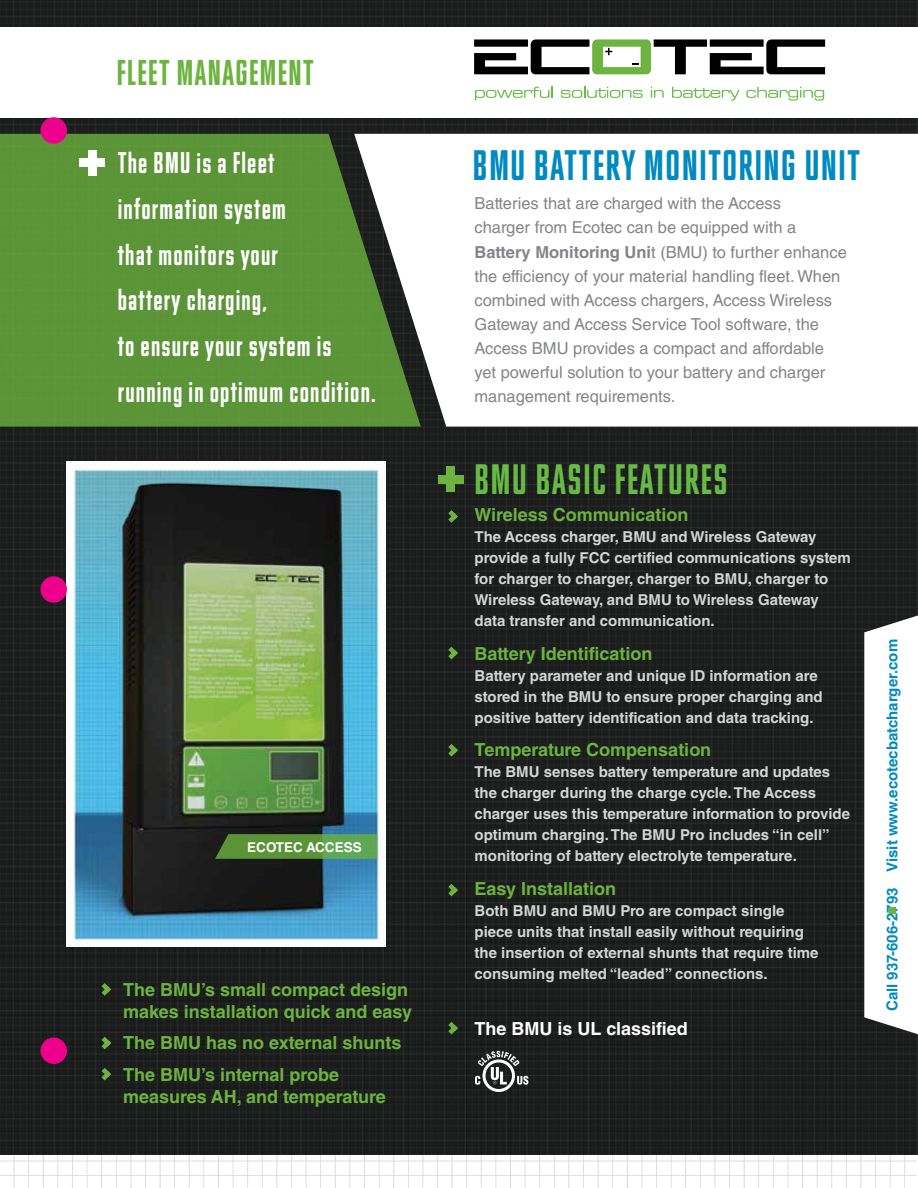
<style>
.page{position:relative;width:918px;height:1188px;background:#fff}
.page>*{position:absolute;margin:0;border:0;box-sizing:border-box;transform-origin:0 0}
.t1{font:42.75px "Filmotype Glenlake";letter-spacing:.04em;color:#008abf}
.t2{font:42.75px "Filmotype Glenlake";letter-spacing:.04em;color:#66ba45}
.t3{font:36px "Filmotype Glenlake";letter-spacing:.04em;color:#6cb33f}
.t4{font:30px/45.8px "Filmotype Glenlake";letter-spacing:.04em;color:#fff}
.t5{font:700 18px/22.5px "Helvetica LT Std";color:#6cb33f}
.t6{font:700 18px "Helvetica LT Std";color:#fff}
.t7{font:16.5px/24px "Helvetica LT Std";color:#828487}
.t8{font:700 15px/21px "Helvetica LT Std";color:#d3d5d6}
.t9{font:700 15px "Helvetica LT Std";color:#008abf}
.t10{font:700 13.5px "Helvetica LT Std";color:#fff}
.s1{font-weight:700}
</style>
<div class="page">
<img style="left:0;top:0;width:918px;height:1155px">
<img style="left:0;top:877px;width:916px;height:311px">
<div style="left:0;top:134px;width:354px;height:293px;background:#5c9538"></div>
<svg style="left:354px;top:134px;width:564px;height:293px"></svg>
<div style="left:0;top:27px;width:918px;height:91px;background:#fff"></div>
<svg style="left:474px;top:39px;width:351px;height:35px"></svg>
<svg style="left:475px;top:87px;width:78px;height:13px"></svg>
<svg style="left:561px;top:87px;width:82px;height:11px"></svg>
<svg style="left:651px;top:87px;width:13px;height:11px"></svg>
<svg style="left:672px;top:87px;width:68px;height:14px"></svg>
<svg style="left:746px;top:87px;width:78px;height:14px"></svg>
<svg style="left:864px;top:615px;width:54px;height:419px"></svg>
<svg style="left:102px;top:983px;width:9px;height:13px"></svg>
<svg style="left:102px;top:1037px;width:9px;height:12px"></svg>
<svg style="left:102px;top:1068px;width:9px;height:13px"></svg>
<div style="left:889px;top:907px;width:7px;height:6px;background:#6cb33f"></div>
<div style="left:88px;top:150px;width:8px;height:26px;background:#fff"></div>
<div style="left:79px;top:159px;width:26px;height:8px;background:#fff"></div>
<svg style="left:448px;top:647px;width:10px;height:12px"></svg>
<svg style="left:448px;top:510px;width:10px;height:13px"></svg>
<svg style="left:448px;top:884px;width:10px;height:12px"></svg>
<svg style="left:448px;top:744px;width:10px;height:13px"></svg>
<div style="left:447px;top:466px;width:8px;height:26px;background:#6cb33f"></div>
<div style="left:438px;top:475px;width:26px;height:9px;background:#6cb33f"></div>
<img style="left:67px;top:462px;width:319px;height:484px">
<svg style="left:215px;top:834px;width:162px;height:25px;background:#59933f"></svg>
<svg style="left:448px;top:1022px;width:10px;height:12px"></svg>
<svg style="left:475px;top:1051px;width:53px;height:41px"></svg>
<div style="left:40px;top:117px;width:27px;height:27px;background:#ec008c;border-radius:50%"></div>
<div style="left:40px;top:1038px;width:27px;height:26px;background:#ec008c;border-radius:50%"></div>
<div style="left:40px;top:576px;width:27px;height:27px;background:#ec008c;border-radius:50%"></div>
<h2 class="t3" style="left:117px;top:54px;width:198px">FLEET MANAGEMENT</h2>
<h3 class="t4" style="left:118px;top:140px;width:260px">The BMU is a Fleet information system<br>that monitors your<br>battery charging,<br>to ensure your system is running in optimum condition.</h3>
<p class="t10" style="left:247px;top:839px;width:116px">ECOTEC ACCESS</p>
<p class="t5" style="left:123px;top:978px;width:291px">The BMU’s small compact design makes installation quick and easy</p>
<p class="t5" style="left:123px;top:1027px;width:280px;line-height:31.2px">The BMU has no external shunts<br>The BMU’s internal probe</p>
<p class="t5" style="left:123px;top:1085px;width:264px">measures AH, and temperature</p>
<h1 class="t1" style="left:473px;top:143px;width:389px">BMU BATTERY MONITORING UNIT</h1>
<p class="t7" style="left:475px;top:192px;width:374px">Batteries that are charged with the Access<br>charger from Ecotec can be equipped with a <span class="s1">Battery Monitoring Uni</span>t (BMU) to further enhance the efficiency of your material handling fleet. When combined with Access chargers, Access Wireless Gateway and Access Service Tool software, the Access BMU provides a compact and affordable yet powerful solution to your battery and charger management requirements.</p>
<h1 class="t2" style="left:475px;top:457px;width:255px">BMU BASIC FEATURES</h1>
<p class="t5" style="left:475px;top:504px;width:215px">Wireless Communication</p>
<p class="t8" style="left:475px;top:526px;width:378px">The Access charger, BMU and Wireless Gateway provide a fully FCC certified communications system for charger to charger, charger to BMU, charger to Wireless Gateway, and BMU to Wireless Gateway data transfer and communication.</p>
<p class="t5" style="left:475px;top:642px;width:179px">Battery Identification</p>
<p class="t8" style="left:475px;top:665px;width:350px">Battery parameter and unique ID information are stored in the BMU to ensure proper charging and positive battery identification and data tracking.</p>
<p class="t5" style="left:475px;top:739px;width:238px">Temperature Compensation</p>
<p class="t8" style="left:475px;top:761px;width:377px">The BMU senses battery temperature and updates the charger during the charge cycle. The Access charger uses this temperature information to provide optimum charging. The BMU Pro includes “in cell” monitoring of battery electrolyte temperature.</p>
<p class="t5" style="left:475px;top:877px;width:143px">Easy Installation</p>
<p class="t8" style="left:475px;top:900px;width:346px">Both BMU and BMU Pro are compact single piece units that install easily without requiring the insertion of external shunts that require time consuming melted “leaded” connections.</p>
<p class="t6" style="left:475px;top:1018px;width:215px">The BMU is UL classified</p>
<p class="t9" style="left:883px;top:1011px;width:374px;rotate:-90deg">Call 937-606-2793 Visit www.ecotecbatcharger.com</p>
</div>
